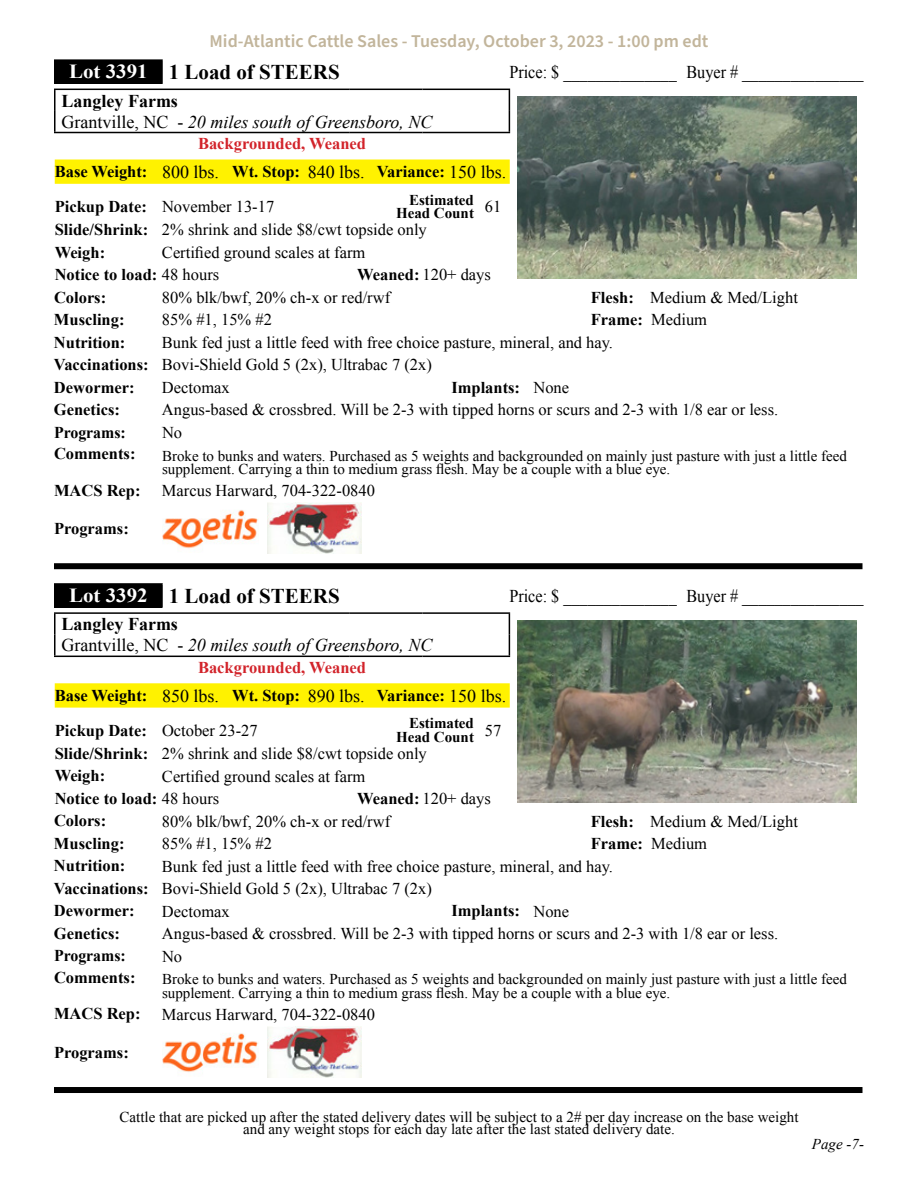
<style>
.page{position:relative;width:918px;height:1188px;background:#fff}
.page>*{position:absolute;margin:0;border:0;box-sizing:border-box;transform-origin:0 0}
.t1{font:700 21px "Times New Roman";color:#000}
.t2{font:italic 18px/21px "Times New Roman";color:#000}
.t3{font:18px "Times New Roman";color:#000;scale:.9 1}
.t4{font:600 18px "Source Sans Pro";color:#c2b59b}
.t5{font:16.5px/22.4px "Times New Roman";color:#000}
.t6{font:700 16.5px/28px "Times New Roman";color:#000;text-align:center}
.t7{font:700 16.5px "Times New Roman";color:#000;scale:.96 1}
.t8{font:15px/13.5px "Times New Roman";color:#000}
.t9{font:700 15px/13.5px "Times New Roman";color:#000}
.t10{font:italic 15px "Times New Roman";color:#000}
.s1{font-size:19.95px;color:#fff}
.s2{font-weight:700;font-style:normal}
.s3{font-style:normal}
.s4{color:#d2232a}
.s5{font-weight:400;font-size:18px}
.s6{font-weight:700}
.s7{font-weight:400}
</style>
<div class="page">
<div style="left:55px;top:60px;width:107px;height:24px;background:#000"></div>
<hr style="left:54px;top:59px;width:109px;height:2px;background:#000">
<hr style="left:54px;top:61px;width:2px;height:23px;background:#000">
<hr style="left:161px;top:61px;width:2px;height:23px;background:#000">
<hr style="left:54px;top:89px;width:108px;height:1px;background:#000">
<hr style="left:54px;top:90px;width:2px;height:21px;background:#000">
<hr style="left:162px;top:89px;width:187px;height:1px;background:#000">
<svg style="left:349px;top:89px;width:29px;height:1px"></svg>
<hr style="left:378px;top:89px;width:45px;height:1px;background:#000">
<hr style="left:423px;top:89px;width:54px;height:1px;background:#000">
<hr style="left:477px;top:89px;width:33px;height:1px;background:#000">
<svg style="left:509px;top:90px;width:1px;height:42px"></svg>
<hr style="left:54px;top:111px;width:2px;height:21px;background:#000">
<hr style="left:54px;top:132px;width:108px;height:1px;background:#000">
<hr style="left:162px;top:132px;width:187px;height:1px;background:#000">
<svg style="left:349px;top:132px;width:29px;height:1px"></svg>
<hr style="left:378px;top:132px;width:45px;height:1px;background:#000">
<hr style="left:423px;top:132px;width:54px;height:1px;background:#000">
<hr style="left:477px;top:132px;width:33px;height:1px;background:#000">
<img style="left:517px;top:97px;width:340px;height:181px">
<div style="left:55px;top:160px;width:455px;height:24px;background:#fff200"></div>
<img style="left:162px;top:510px;width:96px;height:38px">
<img style="left:267px;top:503px;width:94px;height:51px">
<div style="left:54px;top:563px;width:808px;height:6px;background:#000"></div>
<div style="left:55px;top:584px;width:107px;height:24px;background:#000"></div>
<hr style="left:54px;top:583px;width:109px;height:2px;background:#000">
<hr style="left:54px;top:585px;width:2px;height:23px;background:#000">
<hr style="left:161px;top:585px;width:2px;height:23px;background:#000">
<hr style="left:54px;top:612px;width:108px;height:2px;background:#000">
<hr style="left:54px;top:614px;width:2px;height:21px;background:#000">
<hr style="left:162px;top:612px;width:187px;height:2px;background:#000">
<hr style="left:349px;top:612px;width:29px;height:2px;background:#000">
<hr style="left:378px;top:612px;width:45px;height:2px;background:#000">
<hr style="left:423px;top:612px;width:54px;height:2px;background:#000">
<hr style="left:477px;top:612px;width:33px;height:2px;background:#000">
<svg style="left:509px;top:614px;width:1px;height:42px"></svg>
<hr style="left:54px;top:635px;width:2px;height:21px;background:#000">
<hr style="left:54px;top:656px;width:108px;height:1px;background:#000">
<hr style="left:162px;top:656px;width:187px;height:1px;background:#000">
<svg style="left:349px;top:656px;width:29px;height:1px"></svg>
<hr style="left:378px;top:656px;width:45px;height:1px;background:#000">
<hr style="left:423px;top:656px;width:54px;height:1px;background:#000">
<hr style="left:477px;top:656px;width:33px;height:1px;background:#000">
<img style="left:517px;top:621px;width:340px;height:181px">
<svg style="left:55px;top:683px;width:455px;height:25px;background:#fff207"></svg>
<img style="left:162px;top:1033px;width:96px;height:39px">
<img style="left:267px;top:1026px;width:94px;height:52px">
<div style="left:54px;top:1087px;width:808px;height:6px;background:#000"></div>
<p class="t4" style="left:210px;top:29px;width:500px">Mid-Atlantic Cattle Sales - Tuesday, October 3, 2023 - 1:00 pm edt</p>
<p class="t1" style="left:69px;top:58px;width:272px"><span class="s1">Lot 3391</span> 1 Load of STEERS</p>
<p class="t3" style="left:509px;top:60px;width:395px">Price: $ ______________ Buyer # _______________</p>
<p class="t2" style="left:62px;top:90px;width:373px"><span class="s2">Langley Farms<br></span><span class="s3">Grantville, NC -</span> 20 miles south of Greensboro, NC</p>
<p class="t6" style="left:55px;top:129px;width:453px"><span class="s4">Backgrounded, Weaned<br></span>Base Weight: <span class="s5">800 lbs.</span> Wt. Stop: <span class="s5">840 lbs.</span> Variance: <span class="s5">150 lbs.</span></p>
<p class="t5" style="left:55px;top:195px;width:221px"><span class="s6">Pickup Date:</span> November 13-17</p>
<p class="t9" style="left:396px;top:192px;width:107px;text-indent:13px">Estimated<br>Head Count <sup>61</sup></p>
<p class="t5" style="left:55px;top:218px;width:374px"><span class="s6">Slide/Shrink:</span> 2% shrink and slide $8/cwt topside only<br><span class="s6">Weigh:</span></p>
<p class="t5" style="left:55px;top:241px;width:312px;text-indent:107px">Certified ground scales at farm<br><span class="s6">Notice to load:</span> 48 hours</p>
<p class="t5" style="left:357px;top:263px;width:135px"><span class="s6">Weaned:</span> 120+ days</p>
<p class="t6" style="left:54px;top:283px;width:54px">Colors:</p>
<p class="t5" style="left:162px;top:286px;width:230px">80% blk/bwf, 20% ch-x or red/rwf</p>
<p class="t5" style="left:591px;top:286px;width:209px"><span class="s6">Flesh:</span> Medium &amp; Med/Light</p>
<p class="t6" style="left:54px;top:305px;width:72px">Muscling:</p>
<p class="t5" style="left:162px;top:308px;width:111px">85% #1, 15% #2</p>
<p class="t6" style="left:591px;top:305px;width:118px">Frame: <span class="s7">Medium</span></p>
<p class="t6" style="left:54px;top:328px;width:73px">Nutrition:</p>
<p class="t5" style="left:54px;top:331px;width:561px;text-indent:108px">Bunk fed just a little feed with free choice pasture, mineral, and hay.<br><span class="s6">Vaccinations:</span> Bovi-Shield Gold 5 (2x), Ultrabac 7 (2x)<br><span class="s6">Dewormer:</span></p>
<p class="t5" style="left:162px;top:376px;width:69px">Dectomax</p>
<p class="t6" style="left:451px;top:373px;width:119px">Implants: <span class="s7">None</span></p>
<p class="t6" style="left:54px;top:395px;width:67px">Genetics:</p>
<p class="t5" style="left:162px;top:398px;width:618px">Angus-based &amp; crossbred. Will be 2-3 with tipped horns or scurs and 2-3 with 1/8 ear or less.</p>
<p class="t7" style="left:54px;top:421px;width:76px">Programs:</p>
<p class="t5" style="left:162px;top:421px;width:22px">No</p>
<p class="t6" style="left:54px;top:439px;width:83px">Comments:</p>
<p class="t8" style="left:162px;top:449px;width:686px">Broke to bunks and waters. Purchased as 5 weights and backgrounded on mainly just pasture with just a little feed supplement. Carrying a thin to medium grass flesh. May be a couple with a blue eye.</p>
<p class="t6" style="left:54px;top:476px;width:88px">MACS Rep:</p>
<p class="t5" style="left:162px;top:479px;width:215px">Marcus Harward, 704-322-0840</p>
<p class="t6" style="left:54px;top:514px;width:76px">Programs:</p>
<p class="t1" style="left:69px;top:581px;width:272px"><span class="s1">Lot 3392</span> 1 Load of STEERS</p>
<p class="t3" style="left:509px;top:584px;width:395px">Price: $ ______________ Buyer # _______________</p>
<p class="t2" style="left:62px;top:613px;width:373px"><span class="s2">Langley Farms<br></span><span class="s3">Grantville, NC -</span> 20 miles south of Greensboro, NC</p>
<p class="t6" style="left:55px;top:653px;width:453px"><span class="s4">Backgrounded, Weaned<br></span>Base Weight: <span class="s5">850 lbs.</span> Wt. Stop: <span class="s5">890 lbs.</span> Variance: <span class="s5">150 lbs.</span></p>
<p class="t5" style="left:55px;top:719px;width:205px"><span class="s6">Pickup Date:</span> October 23-27</p>
<p class="t9" style="left:396px;top:716px;width:107px;text-indent:13px">Estimated<br>Head Count <sup>57</sup></p>
<p class="t5" style="left:55px;top:742px;width:374px"><span class="s6">Slide/Shrink:</span> 2% shrink and slide $8/cwt topside only<br><span class="s6">Weigh:</span></p>
<p class="t5" style="left:55px;top:765px;width:312px;text-indent:107px">Certified ground scales at farm<br><span class="s6">Notice to load:</span> 48 hours</p>
<p class="t5" style="left:357px;top:787px;width:135px"><span class="s6">Weaned:</span> 120+ days</p>
<p class="t6" style="left:54px;top:807px;width:54px">Colors:</p>
<p class="t5" style="left:162px;top:810px;width:230px">80% blk/bwf, 20% ch-x or red/rwf</p>
<p class="t5" style="left:591px;top:810px;width:209px"><span class="s6">Flesh:</span> Medium &amp; Med/Light</p>
<p class="t6" style="left:54px;top:829px;width:72px">Muscling:</p>
<p class="t5" style="left:162px;top:832px;width:111px">85% #1, 15% #2</p>
<p class="t6" style="left:591px;top:829px;width:118px">Frame: <span class="s7">Medium</span></p>
<p class="t6" style="left:54px;top:852px;width:73px">Nutrition:</p>
<p class="t5" style="left:54px;top:855px;width:561px;text-indent:108px">Bunk fed just a little feed with free choice pasture, mineral, and hay.<br><span class="s6">Vaccinations:</span> Bovi-Shield Gold 5 (2x), Ultrabac 7 (2x)<br><span class="s6">Dewormer:</span></p>
<p class="t5" style="left:162px;top:900px;width:69px">Dectomax</p>
<p class="t6" style="left:451px;top:897px;width:119px">Implants: <span class="s7">None</span></p>
<p class="t6" style="left:54px;top:919px;width:67px">Genetics:</p>
<p class="t5" style="left:162px;top:922px;width:618px">Angus-based &amp; crossbred. Will be 2-3 with tipped horns or scurs and 2-3 with 1/8 ear or less.</p>
<p class="t7" style="left:54px;top:945px;width:76px">Programs:</p>
<p class="t5" style="left:162px;top:945px;width:22px">No</p>
<p class="t6" style="left:54px;top:963px;width:83px">Comments:</p>
<p class="t8" style="left:162px;top:972px;width:686px">Broke to bunks and waters. Purchased as 5 weights and backgrounded on mainly just pasture with just a little feed supplement. Carrying a thin to medium grass flesh. May be a couple with a blue eye.</p>
<p class="t6" style="left:54px;top:1000px;width:88px">MACS Rep:</p>
<p class="t5" style="left:162px;top:1003px;width:215px">Marcus Harward, 704-322-0840</p>
<p class="t6" style="left:54px;top:1038px;width:76px">Programs:</p>
<p class="t8" style="left:120px;top:1111px;width:681px;line-height:12px;text-align:center">Cattle that are picked up after the stated delivery dates will be subject to a 2# per day increase on the base weight and any weight stops for each day late after the last stated delivery date.</p>
<p class="t10" style="left:812px;top:1133px;width:54px">Page -7-</p>
</div>
